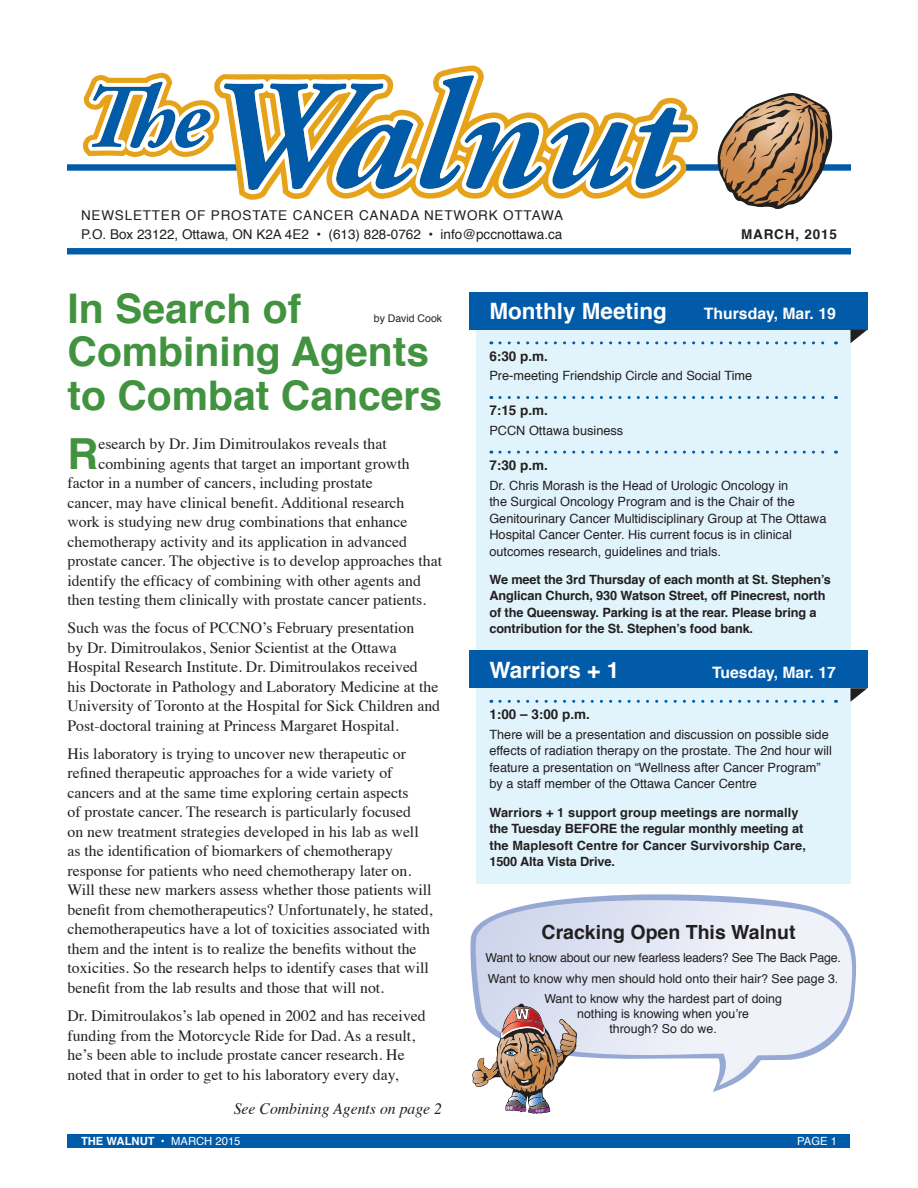
<style>
.page{position:relative;width:918px;height:1188px;background:#fff}
.page>*{position:absolute;margin:0;border:0;box-sizing:border-box;transform-origin:0 0}
.body_drop_cap{font:700 42.9px "Helvetica";color:#429340}
.heading{font:700 40.8px/43.5px "Helvetica";color:#429340}
.t1{font:700 22.5px "Helvetica";color:#fff}
.t2{font:700 19.5px "Helvetica";color:#231f20}
.body{font:15.75px/19.5px "Times";color:#231f20}
.body_drop_cap-2{font:15.75px "Times";color:#231f20}
.t3{font:700 15.75px "Helvetica";color:#fff}
.body-2{font:italic 15.75px "Times";color:#231f20}
.t4{font:13.5px/18.8px "Helvetica";color:#231f20}
.meeting_time{font:700 13.5px "Helvetica";letter-spacing:.06em;color:#231f20}
.meeting_body{font:12.75px/16.5px "Helvetica";color:#231f20}
.meeting_bold{font:700 12.75px/16.5px "Helvetica";letter-spacing:-.01em;color:#231f20}
.meeting_bold-2{font:700 12.75px/16.5px "Helvetica";letter-spacing:.01em;color:#231f20}
.t5{font:12.3px/15px "Helvetica";color:#231f20;text-align:center}
.t6{font:12.3px "Helvetica";letter-spacing:-.02em;color:#231f20}
.t7{font:11.25px "Helvetica";color:#fff}
.credits_body{font:10.5px "Helvetica";color:#231f20}
.s1{font-weight:700}
</style>
<div class="page">
<div style="left:68px;top:1134px;width:782px;height:14px;background:#015ba9"></div>
<svg style="left:470px;top:880px;width:387px;height:212px"></svg>
<div style="left:476px;top:307px;width:374px;height:577px;background:#e1f4fc"></div>
<svg style="left:68px;top:248px;width:782px;height:6px;background:#035ca9"></svg>
<svg style="left:68px;top:66px;width:782px;height:143px"></svg>
<div style="left:469px;top:292px;width:398px;height:38px;background:#015ba9"></div>
<div style="left:469px;top:650px;width:398px;height:38px;background:#015ba9"></div>
<svg style="left:850px;top:330px;width:17px;height:13px"></svg>
<svg style="left:850px;top:688px;width:17px;height:14px"></svg>
<svg style="left:500px;top:341px;width:337px;height:3px"></svg>
<svg style="left:500px;top:396px;width:337px;height:3px"></svg>
<svg style="left:500px;top:451px;width:337px;height:3px"></svg>
<svg style="left:500px;top:700px;width:337px;height:3px"></svg>
<svg style="left:474px;top:900px;width:381px;height:186px"></svg>
<img style="left:471px;top:1004px;width:107px;height:110px">
<p class="t4" style="left:81px;top:206px;width:484px">NEWSLETTER OF PROSTATE CANCER CANADA NETWORK OTTAWA<br>P.O. Box 23122, Ottawa, ON K2A 4E2 • (613) 828-0762 • info@pccnottawa.ca</p>
<p class="meeting_time" style="left:741px;top:223px;width:97px">MARCH, 2015</p>
<p class="heading" style="left:68px;top:287px;width:376px">In Search of<br>Combining Agents to Combat Cancers</p>
<p class="credits_body" style="left:374px;top:310px;width:70px">by David Cook</p>
<p class="body_drop_cap" style="left:68px;top:419px;width:32px">R</p>
<p class="body_drop_cap-2" style="left:98px;top:429px;width:290px">esearch by Dr. Jim Dimitroulakos reveals that</p>
<p class="body_drop_cap-2" style="left:98px;top:449px;width:313px">combining agents that target an important growth</p>
<p class="body_drop_cap-2" style="left:68px;top:468px;width:307px">factor in a number of cancers, including prostate</p>
<p class="body_drop_cap-2" style="left:68px;top:488px;width:339px">cancer, may have clinical benefit. Additional research</p>
<p class="body_drop_cap-2" style="left:68px;top:507px;width:341px">work is studying new drug combinations that enhance</p>
<p class="body_drop_cap-2" style="left:68px;top:527px;width:341px">chemotherapy activity and its application in advanced</p>
<p class="body_drop_cap-2" style="left:68px;top:546px;width:376px">prostate cancer. The objective is to develop approaches that</p>
<p class="body_drop_cap-2" style="left:68px;top:566px;width:355px">identify the efficacy of combining with other agents and</p>
<p class="body_drop_cap-2" style="left:68px;top:585px;width:360px">then testing them clinically with prostate cancer patients.</p>
<p class="body" style="left:68px;top:617px;width:374px">Such was the focus of PCCNO’s February presentation<br>by Dr. Dimitroulakos, Senior Scientist at the Ottawa Hospital Research Institute. Dr. Dimitroulakos received his Doctorate in Pathology and Laboratory Medicine at the University of Toronto at the Hospital for Sick Children and Post-doctoral training at Princess Margaret Hospital.</p>
<p class="body" style="left:68px;top:743px;width:367px">His laboratory is trying to uncover new therapeutic or refined therapeutic approaches for a wide variety of cancers and at the same time exploring certain aspects<br>of prostate cancer. The research is particularly focused<br>on new treatment strategies developed in his lab as well as the identification of biomarkers of chemotherapy response for patients who need chemotherapy later on.<br>Will these new markers assess whether those patients will benefit from chemotherapeutics? Unfortunately, he stated, chemotherapeutics have a lot of toxicities associated with them and the intent is to realize the benefits without the toxicities. So the research helps to identify cases that will benefit from the lab results and those that will not.</p>
<p class="body" style="left:68px;top:1005px;width:360px">Dr. Dimitroulakos’s lab opened in 2002 and has received funding from the Motorcycle Ride for Dad. As a result, he’s been able to include prostate cancer research. He noted that in order to get to his laboratory every day,</p>
<p class="body-2" style="left:234px;top:1095px;width:210px">See Combining Agents on page 2</p>
<p class="t1" style="left:489px;top:293px;width:179px">Monthly Meeting</p>
<p class="t3" style="left:704px;top:301px;width:133px">Thursday, Mar. 19</p>
<p class="meeting_time" style="left:489px;top:345px;width:60px">6:30 p.m.</p>
<p class="meeting_body" style="left:489px;top:368px;width:264px">Pre-meeting Friendship Circle and Social Time</p>
<p class="meeting_time" style="left:489px;top:400px;width:60px">7:15 p.m.</p>
<p class="meeting_body" style="left:489px;top:423px;width:135px">PCCN Ottawa business</p>
<p class="meeting_time" style="left:489px;top:454px;width:60px">7:30 p.m.</p>
<p class="meeting_body" style="left:489px;top:477px;width:339px">Dr. Chris Morash is the Head of Urologic Oncology in<br>the Surgical Oncology Program and is the Chair of the Genitourinary Cancer Multidisciplinary Group at The Ottawa Hospital Cancer Center. His current focus is in clinical outcomes research, guidelines and trials.</p>
<p class="meeting_bold" style="left:489px;top:571px;width:343px">We meet the 3rd Thursday of each month at St. Stephen’s Anglican Church, 930 Watson Street, off Pinecrest, north of the Queensway. Parking is at the rear. Please bring a contribution for the St. Stephen’s food bank.</p>
<p class="t1" style="left:489px;top:652px;width:131px">Warriors + 1</p>
<p class="t3" style="left:712px;top:660px;width:125px">Tuesday, Mar. 17</p>
<p class="meeting_time" style="left:489px;top:703px;width:102px">1:00 – 3:00 p.m.</p>
<p class="meeting_body" style="left:489px;top:726px;width:344px">There will be a presentation and discussion on possible side effects of radiation therapy on the prostate. The 2nd hour will feature a presentation on “Wellness after Cancer Program” by a staff member of the Ottawa Cancer Centre</p>
<p class="meeting_bold-2" style="left:489px;top:804px;width:318px">Warriors + 1 support group meetings are normally the Tuesday BEFORE the regular monthly meeting at the Maplesoft Centre for Cancer Survivorship Care, 1500 Alta Vista Drive.</p>
<p class="t2" style="left:542px;top:916px;width:255px">Cracking Open This Walnut</p>
<p class="t6" style="left:485px;top:949px;width:357px">Want to know about our new fearless leaders? See The Back Page.</p>
<p class="t5" style="left:488px;top:971px;width:352px">Want to know why men should hold onto their hair? See page 3.</p>
<p class="t5" style="left:544px;top:992px;width:239px">Want to know why the hardest part of doing nothing is knowing when you’re<br>through? So do we.</p>
<p class="t7" style="left:81px;top:1132px;width:161px"><span class="s1">THE WALNUT</span> • MARCH 2015</p>
<p class="t7" style="left:797px;top:1132px;width:41px">PAGE 1</p>
</div>
